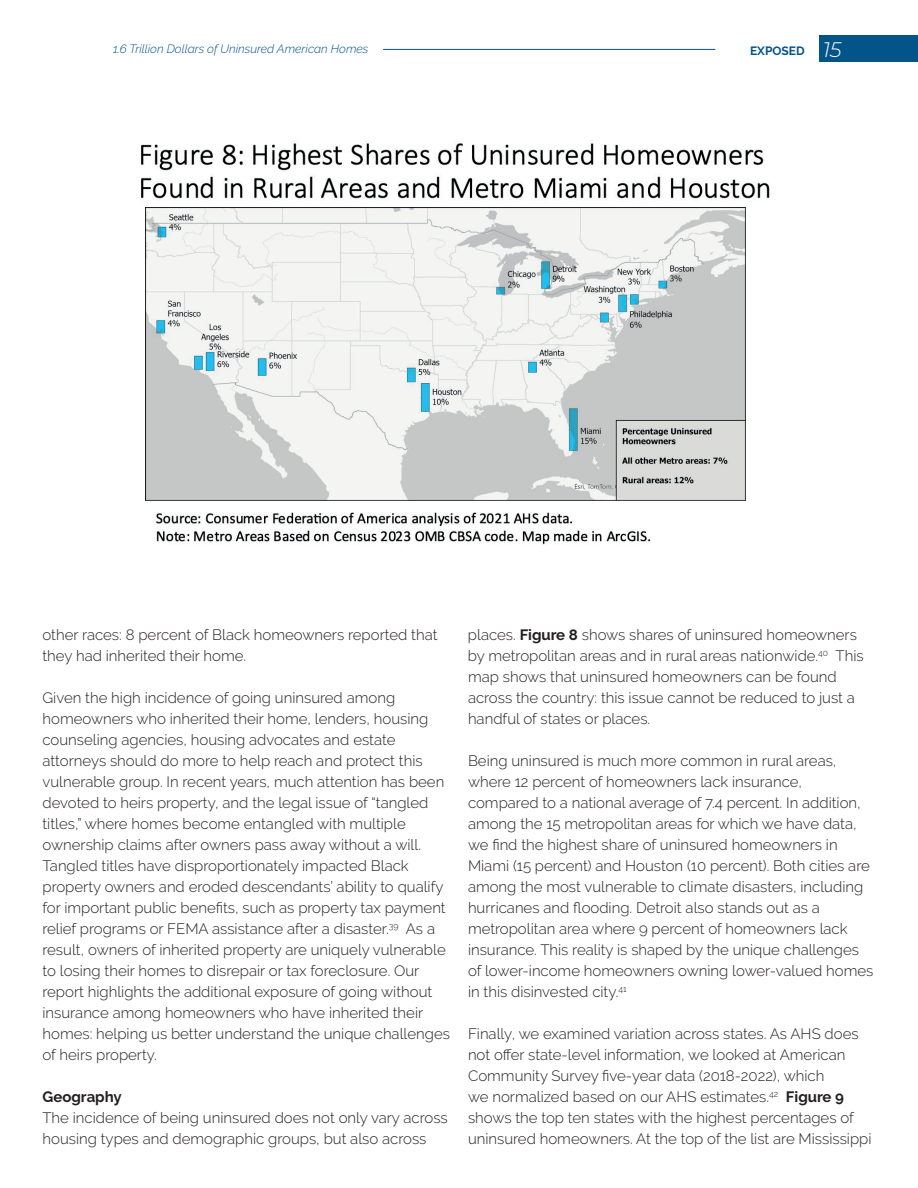
<style>
.page{position:relative;width:918px;height:1188px;background:#fff}
.page>*{position:absolute;margin:0;border:0;box-sizing:border-box;transform-origin:0 0}
.t1{font:300 15px/21px "Raleway";color:#231f20}
.t2{font:700 15px "Raleway";color:#231f20}
.t3{font:italic 300 12px "Raleway";color:#045389}
.t4{font:700 12px "Raleway";color:#045389}
.s1{font-family:"Montserrat";font-weight:300;font-style:italic;font-size:21px;color:#fff}
.s2{font-weight:700}
</style>
<div class="page">
<img style="left:141px;top:143px;width:629px;height:402px">
<img style="left:145px;top:208px;width:600px;height:292px">
<div style="left:820px;top:35px;width:98px;height:26px;background:#045389"></div>
<hr style="left:383px;top:49px;width:332px;height:1px;background:#045389">
<p class="t3" style="left:113px;top:42px;width:257px">1.6 Trillion Dollars of Uninsured American Homes</p>
<p class="t4" style="left:750px;top:44px;width:93px">EXPOSED <span class="s1">15</span></p>
<p class="t1" style="left:43px;top:624px;width:396px">other races: 8 percent of Black homeowners reported that they had inherited their home.</p>
<p class="t1" style="left:43px;top:687px;width:409px">Given the high incidence of going uninsured among homeowners who inherited their home, lenders, housing counseling agencies, housing advocates and estate attorneys should do more to help reach and protect this vulnerable group. In recent years, much attention has been devoted to heirs property, and the legal issue of “tangled titles,” where homes become entangled with multiple ownership claims after owners pass away without a will.<br>Tangled titles have disproportionately impacted Black property owners and eroded descendants’ ability to qualify for important public benefits, such as property tax payment relief programs or FEMA assistance after a disaster.<sup>39</sup> As a result, owners of inherited property are uniquely vulnerable to losing their homes to disrepair or tax foreclosure. Our report highlights the additional exposure of going without insurance among homeowners who have inherited their homes: helping us better understand the unique challenges of heirs property.</p>
<p class="t2" style="left:43px;top:1088px;width:81px">Geography</p>
<p class="t1" style="left:43px;top:1107px;width:407px">The incidence of being uninsured does not only vary across housing types and demographic groups, but also across</p>
<p class="t1" style="left:468px;top:624px;width:397px">places. <span class="s2">Figure 8</span> shows shares of uninsured homeowners by metropolitan areas and in rural areas nationwide.<sup>40</sup> This map shows that uninsured homeowners can be found across the country: this issue cannot be reduced to just a handful of states or places.</p>
<p class="t1" style="left:468px;top:750px;width:407px">Being uninsured is much more common in rural areas, where 12 percent of homeowners lack insurance, compared to a national average of 7.4 percent. In addition, among the 15 metropolitan areas for which we have data, we find the highest share of uninsured homeowners in Miami (15 percent) and Houston (10 percent). Both cities are among the most vulnerable to climate disasters, including hurricanes and flooding. Detroit also stands out as a metropolitan area where 9 percent of homeowners lack insurance. This reality is shaped by the unique challenges of lower-income homeowners owning lower-valued homes in this disinvested city.<sup>41</sup></p>
<p class="t1" style="left:468px;top:1023px;width:405px">Finally, we examined variation across states. As AHS does not offer state-level information, we looked at American Community Survey five-year data (2018-2022), which<br>we normalized based on our AHS estimates.<sup>42</sup> <span class="s2">Figure 9 </span>shows the top ten states with the highest percentages of uninsured homeowners. At the top of the list are Mississippi</p>
</div>
